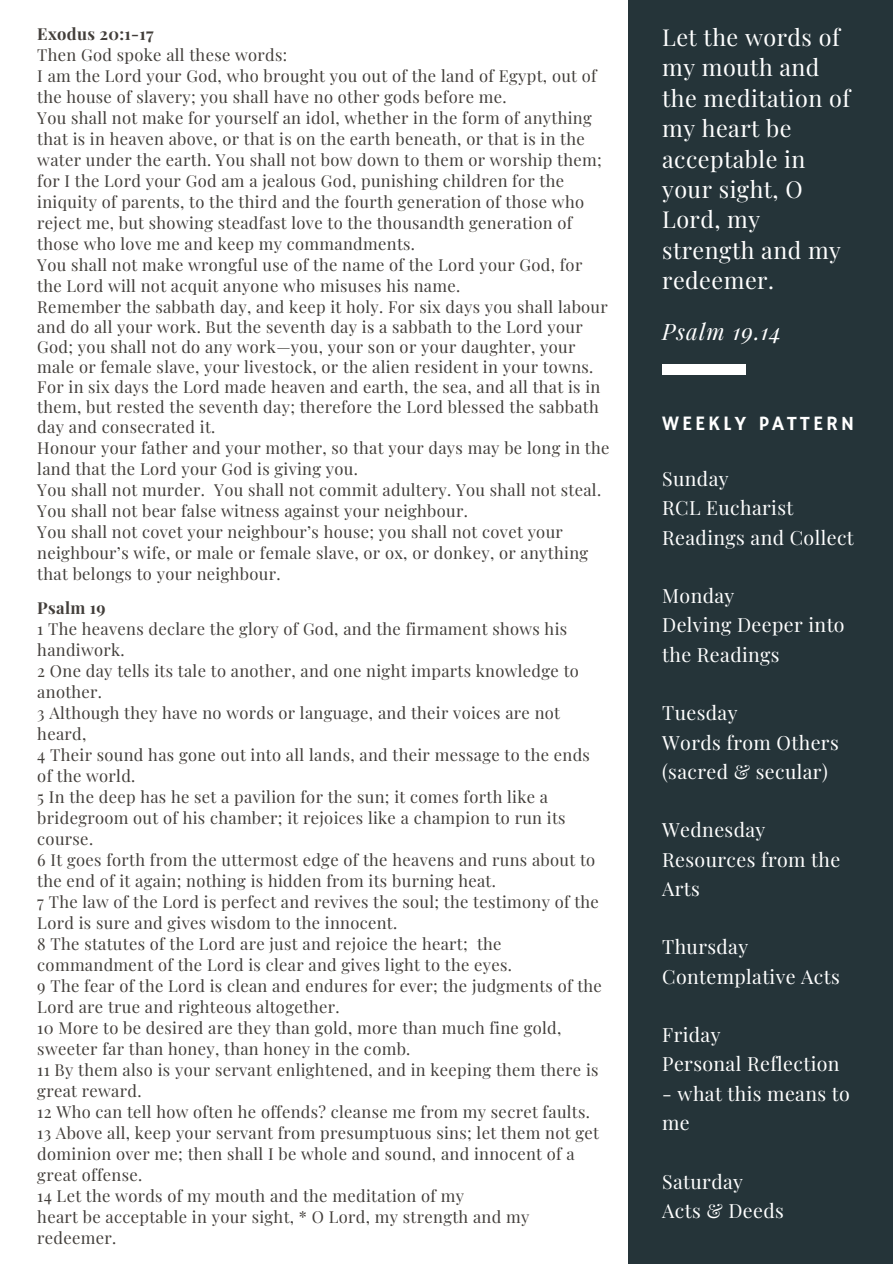
<style>
.page{position:relative;width:893px;height:1264px;background:#fff}
.page>*{position:absolute;margin:0;border:0;box-sizing:border-box;transform-origin:0 0}
.t1{font:23.25px/30.3px "Playfair Display";letter-spacing:.02em;color:#fff}
.t2{font:italic 22.5px "Playfair Display";letter-spacing:.05em;color:#fff}
.t3{font:20.4px "Hammersmith One";letter-spacing:.14em;color:#fff}
.t4{font:19.5px/29.2px "Playfair Display";letter-spacing:.02em;color:#fff}
.t5{font:16.5px/21px "Playfair Display";letter-spacing:.02em;color:#423e3a}
.t6{font:700 16.5px "Playfair Display";letter-spacing:.02em;color:#423e3a}
</style>
<div class="page">
<div style="left:629px;top:0;width:263px;height:1263px;background:#253439"></div>
<div style="left:662px;top:365px;width:83px;height:10px;background:#fff"></div>
<p class="t6" style="left:37px;top:22px;width:118px">Exodus 20:1-17</p>
<p class="t5" style="left:37px;top:43px;width:251px">Then God spoke all these words:</p>
<p class="t5" style="left:37px;top:64px;width:561px">I am the Lord your God, who brought you out of the land of Egypt, out of the house of slavery; you shall have no other gods before me.</p>
<p class="t5" style="left:37px;top:106px;width:566px">You shall not make for yourself an idol, whether in the form of anything that is in heaven above, or that is on the earth beneath, or that is in the water under the earth. You shall not bow down to them or worship them; for I the Lord your God am a jealous God, punishing children for the iniquity of parents, to the third and the fourth generation of those who reject me, but showing steadfast love to the thousandth generation of those who love me and keep my commandments.</p>
<p class="t5" style="left:37px;top:253px;width:546px">You shall not make wrongful use of the name of the Lord your God, for the Lord will not acquit anyone who misuses his name.</p>
<p class="t5" style="left:37px;top:296px;width:572px;line-height:20.1px">Remember the sabbath day, and keep it holy. For six days you shall labour and do all your work. But the seventh day is a sabbath to the Lord your God; you shall not do any work—you, your son or your daughter, your male or female slave, your livestock, or the alien resident in your towns.<br>For in six days the Lord made heaven and earth, the sea, and all that is in them, but rested the seventh day; therefore the Lord blessed the sabbath day and consecrated it.</p>
<p class="t5" style="left:37px;top:436px;width:573px">Honour your father and your mother, so that your days may be long in the land that the Lord your God is giving you.</p>
<p class="t5" style="left:37px;top:478px;width:565px">You shall not murder. You shall not commit adultery. You shall not steal.</p>
<p class="t5" style="left:37px;top:499px;width:432px">You shall not bear false witness against your neighbour.</p>
<p class="t5" style="left:37px;top:520px;width:552px">You shall not covet your neighbour’s house; you shall not covet your neighbour’s wife, or male or female slave, or ox, or donkey, or anything that belongs to your neighbour.</p>
<p class="t6" style="left:37px;top:596px;width:70px">Psalm 19</p>
<p class="t5" style="left:37px;top:617px;width:531px">1 The heavens declare the glory of God, and the firmament shows his handiwork.</p>
<p class="t5" style="left:37px;top:659px;width:543px">2 One day tells its tale to another, and one night imparts knowledge to another.</p>
<p class="t5" style="left:37px;top:701px;width:524px">3 Although they have no words or language, and their voices are not heard,</p>
<p class="t5" style="left:37px;top:743px;width:554px">4 Their sound has gone out into all lands, and their message to the ends of the world.</p>
<p class="t5" style="left:37px;top:785px;width:529px">5 In the deep has he set a pavilion for the sun; it comes forth like a bridegroom out of his chamber; it rejoices like a champion to run its course.</p>
<p class="t5" style="left:37px;top:848px;width:559px">6 It goes forth from the uttermost edge of the heavens and runs about to the end of it again; nothing is hidden from its burning heat.</p>
<p class="t5" style="left:37px;top:890px;width:563px">7 The law of the Lord is perfect and revives the soul; the testimony of the<br>Lord is sure and gives wisdom to the innocent.</p>
<p class="t5" style="left:37px;top:932px;width:476px">8 The statutes of the Lord are just and rejoice the heart; the commandment of the Lord is clear and gives light to the eyes.</p>
<p class="t5" style="left:37px;top:974px;width:566px">9 The fear of the Lord is clean and endures for ever; the judgments of the<br>Lord are true and righteous altogether.</p>
<p class="t5" style="left:37px;top:1016px;width:525px">10 More to be desired are they than gold, more than much fine gold, sweeter far than honey, than honey in the comb.</p>
<p class="t5" style="left:37px;top:1058px;width:562px">11 By them also is your servant enlightened, and in keeping them there is great reward.</p>
<p class="t5" style="left:37px;top:1100px;width:554px">12 Who can tell how often he offends? cleanse me from my secret faults.</p>
<p class="t5" style="left:37px;top:1121px;width:563px">13 Above all, keep your servant from presumptuous sins; let them not get dominion over me; then shall I be whole and sound, and innocent of a great offense.</p>
<p class="t5" style="left:37px;top:1184px;width:428px">14 Let the words of my mouth and the meditation of my</p>
<p class="t5" style="left:37px;top:1205px;width:493px">heart be acceptable in your sight, * O Lord, my strength and my redeemer.</p>
<p class="t1" style="left:662px;top:21px;width:189px">Let the words of my mouth and the meditation of my heart be acceptable in your sight, O<br>Lord, my strength and my redeemer.</p>
<h1 class="t2" style="left:662px;top:315px;width:121px">Psalm 19.14</h1>
<h1 class="t3" style="left:662px;top:411px;width:194px">WEEKLY PATTERN</h1>
<p class="t4" style="left:662px;top:463px;width:193px">Sunday<br>RCL Eucharist<br>Readings and Collect</p>
<h2 class="t4" style="left:662px;top:580px;width:184px">Monday<br>Delving Deeper into the Readings</h2>
<h3 class="t4" style="left:662px;top:697px;width:178px">Tuesday<br>Words from Others (sacred &amp; secular)</h3>
<h3 class="t4" style="left:662px;top:814px;width:179px">Wednesday<br>Resources from the<br>Arts</h3>
<h3 class="t4" style="left:662px;top:931px;width:179px">Thursday<br>Contemplative Acts</h3>
<h3 class="t4" style="left:662px;top:1019px;width:179px">Friday<br>Personal Reflection</h3>
<h3 class="t4" style="left:662px;top:1077px;width:189px">- what this means to me</h3>
<h3 class="t4" style="left:662px;top:1165px;width:123px">Saturday<br>Acts &amp; Deeds</h3>
</div>
